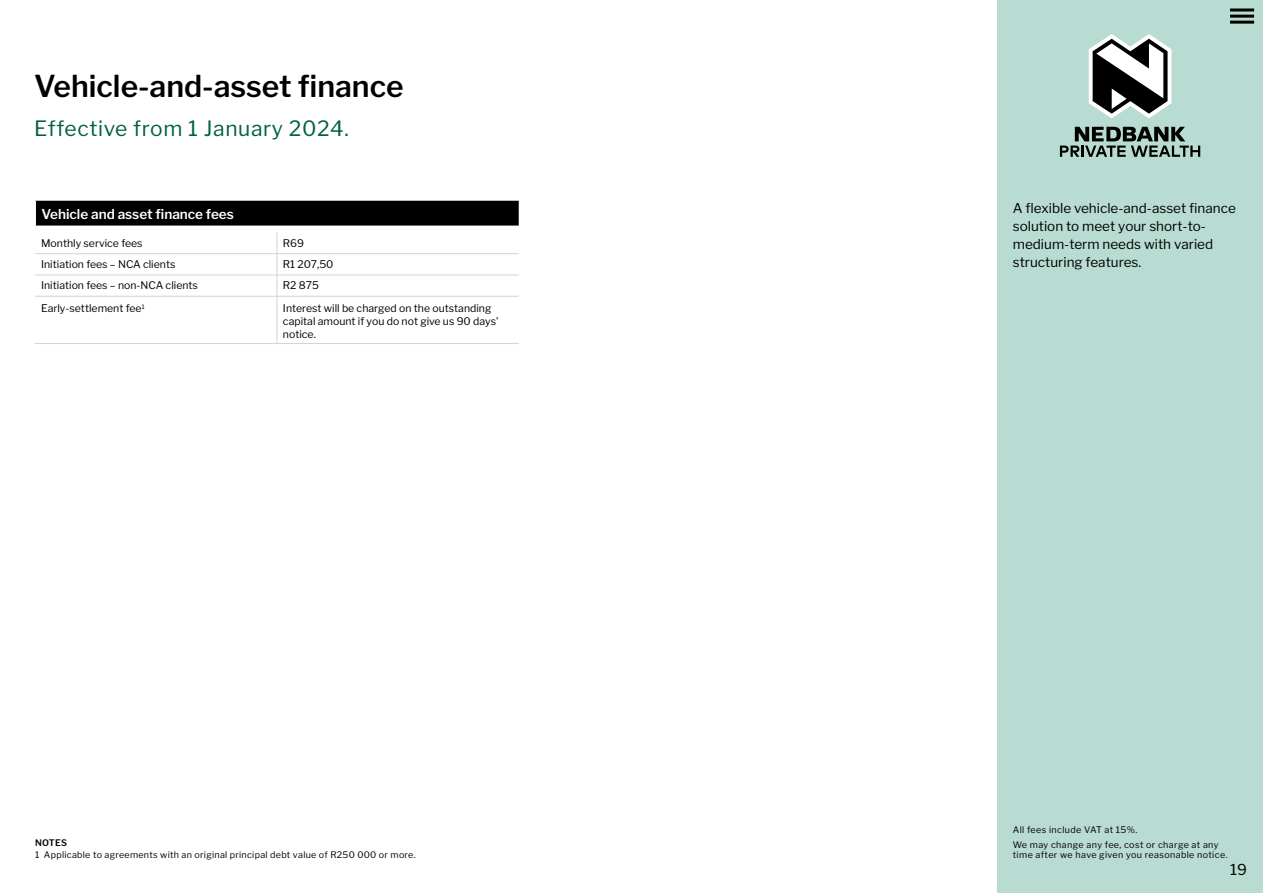
<style>
.page{position:relative;width:1263px;height:893px;background:#fff}
.page>*{position:absolute;margin:0;border:0;box-sizing:border-box;transform-origin:0 0}
.t1{font:600 30px "Libre Franklin";color:#000}
.t2{font:21px "Libre Franklin";letter-spacing:.03em;color:#006241}
.t3{font:15px "Libre Franklin";color:#000}
.t4{font:13.5px/18px "Libre Franklin";color:#000}
.t5{font:600 13.5px "Libre Franklin";color:#fff}
.t6{font:10.5px/12.6px "Libre Franklin";color:#000}
.t7{font:9px/14.7px "Libre Franklin";letter-spacing:.03em;color:#000}
.t8{font:600 9px "Libre Franklin";letter-spacing:.03em;color:#000}
</style>
<div class="page">
<div style="left:997px;top:0;width:266px;height:893px;background:#b8dbd2"></div>
<svg style="left:1060px;top:127px;width:140px;height:30px"></svg>
<svg style="left:1089px;top:34px;width:82px;height:84px"></svg>
<div style="left:35px;top:200px;width:484px;height:26px;background:#000"></div>
<hr style="left:35px;top:200px;width:485px;height:1px;background:#fff">
<svg style="left:35px;top:201px;width:1px;height:25px"></svg>
<hr style="left:35px;top:253px;width:242px;height:1px;background:#d1d3d4">
<hr style="left:277px;top:253px;width:242px;height:1px;background:#d1d3d4">
<hr style="left:277px;top:297px;width:1px;height:46px;background:#d1d3d4">
<hr style="left:35px;top:343px;width:242px;height:1px;background:#d1d3d4">
<hr style="left:277px;top:343px;width:242px;height:1px;background:#d1d3d4">
<hr style="left:35px;top:275px;width:242px;height:1px;background:#d1d3d4">
<hr style="left:277px;top:275px;width:242px;height:1px;background:#d1d3d4">
<svg style="left:277px;top:232px;width:1px;height:64px"></svg>
<hr style="left:35px;top:296px;width:242px;height:1px;background:#d1d3d4">
<hr style="left:277px;top:296px;width:242px;height:1px;background:#d1d3d4">
<hr style="left:1230px;top:9px;width:24px;height:3px;background:#000">
<hr style="left:1230px;top:15px;width:24px;height:3px;background:#000">
<hr style="left:1230px;top:21px;width:24px;height:3px;background:#000">
<h1 class="t1" style="left:34px;top:68px;width:371px">Vehicle-and-asset finance</h1>
<h2 class="t2" style="left:34px;top:116px;width:316px">Effective from 1 January 2024.</h2>
<p class="t5" style="left:41px;top:206px;width:194px">Vehicle and asset finance fees</p>
<p class="t6" style="left:41px;top:237px;width:103px">Monthly service fees</p>
<p class="t6" style="left:283px;top:237px;width:23px">R69</p>
<p class="t6" style="left:41px;top:258px;width:136px">Initiation fees – NCA clients</p>
<p class="t6" style="left:283px;top:258px;width:52px">R1 207,50</p>
<p class="t6" style="left:41px;top:279px;width:158px">Initiation fees – non-NCA clients</p>
<p class="t6" style="left:283px;top:279px;width:38px">R2 875</p>
<p class="t6" style="left:41px;top:302px;width:105px">Early-settlement fee<sup>1</sup></p>
<p class="t6" style="left:283px;top:302px;width:217px">Interest will be charged on the outstanding capital amount if you do not give us 90 days’ notice.</p>
<p class="t8" style="left:35px;top:838px;width:34px">NOTES</p>
<p class="t7" style="left:35px;top:848px;width:382px">1 Applicable to agreements with an original principal debt value of R250 000 or more.</p>
<p class="t4" style="left:1013px;top:199px;width:225px">A flexible vehicle-and-asset finance solution to meet your short-to&shy;medium-term needs with varied structuring features.</p>
<p class="t7" style="left:1013px;top:822px;width:207px">All fees include VAT at 15%.<br>We may change any fee, cost or charge at any</p>
<p class="t7" style="left:1013px;top:848px;width:216px">time after we have given you reasonable notice.</p>
<h3 class="t3" style="left:1230px;top:860px;width:18px">19</h3>
</div>
